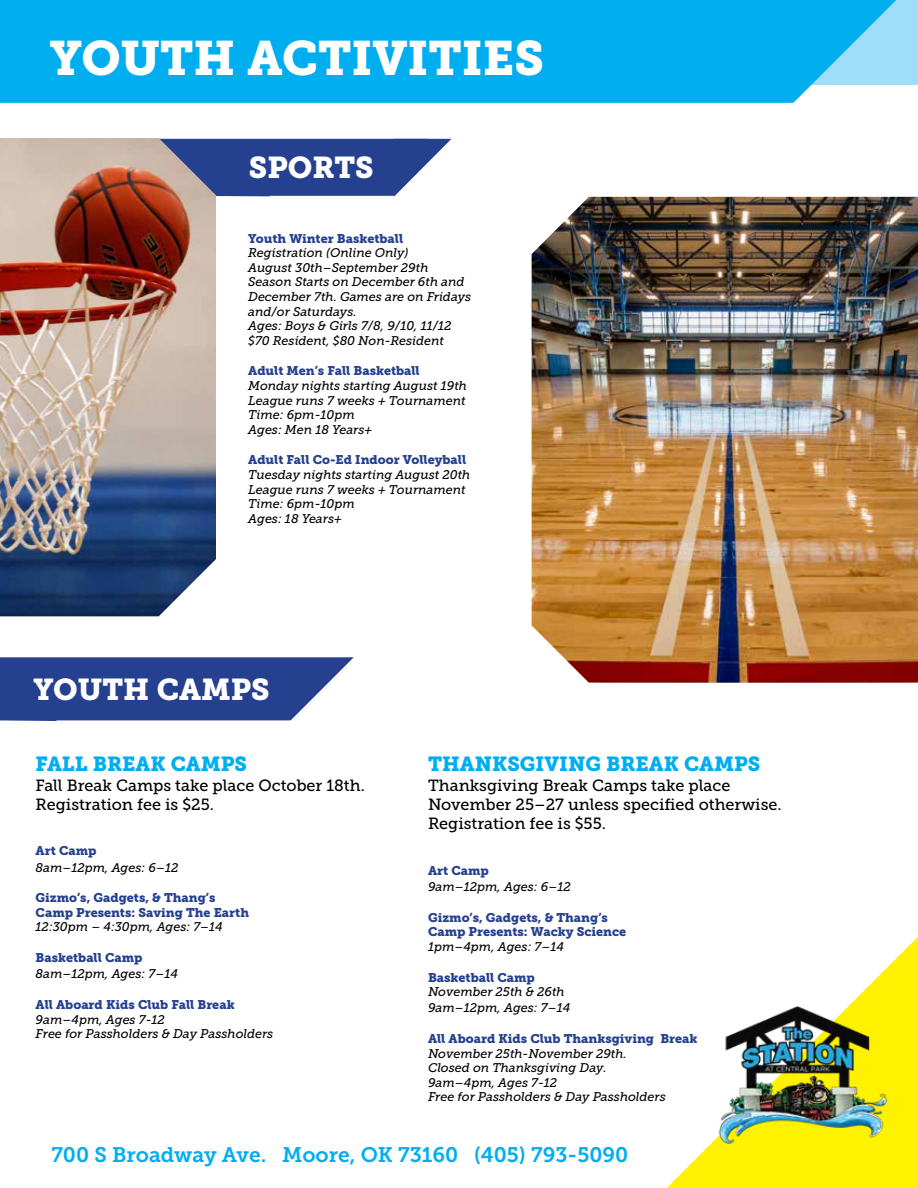
<style>
.page{position:relative;width:918px;height:1188px;background:#fff}
.page>*{position:absolute;margin:0;border:0;box-sizing:border-box;transform-origin:0 0}
.t1{font:48px "Museo Slab 900";color:#fff}
.t2{font:30px "Museo Slab 900";color:#fff}
.t3{font:21px "Museo Slab 700";color:#00aeef}
.t4{font:20.25px "Museo Slab 900";color:#00aeef}
.t5{font:16.2px/19.4px "Museo Slab 500";color:#000}
.t6{font:italic 12.6px/14.5px "Museo Slab 500";color:#000}
.t7{font:12.6px/14.5px "Museo Slab 900";color:#25408f}
</style>
<div class="page">
<div style="left:0;top:0;width:918px;height:85px;background:#9fddf9"></div>
<svg style="left:667px;top:937px;width:251px;height:251px"></svg>
<div style="left:0;top:0;width:896px;height:103px;background:#00aeef"></div>
<img style="left:707px;top:991px;width:187px;height:167px">
<svg style="left:216px;top:139px;width:236px;height:57px;background:#40579c"></svg>
<img style="left:0;top:138px;width:216px;height:478px">
<img style="left:532px;top:197px;width:386px;height:486px">
<svg style="left:0;top:657px;width:354px;height:64px;background:#3b539a"></svg>
<h1 class="t1" style="left:50px;top:30px;width:496px">YOUTH ACTIVITIES</h1>
<h2 class="t2" style="left:249px;top:150px;width:126px">SPORTS</h2>
<p class="t7" style="left:248px;top:231px;width:157px">Youth Winter Basketball</p>
<p class="t6" style="left:248px;top:246px;width:225px">Registration (Online Only)<br>August 30th–September 29th<br>Season Starts on December 6th and<br>December 7th. Games are on Fridays and/or Saturdays.<br>Ages: Boys &amp; Girls 7/8, 9/10, 11/12 $70 Resident, $80 Non-Resident</p>
<p class="t7" style="left:248px;top:364px;width:173px">Adult Men’s Fall Basketball</p>
<p class="t6" style="left:248px;top:379px;width:220px">Monday nights starting August 19th<br>League runs 7 weeks + Tournament<br>Time: 6pm-10pm<br>Ages: Men 18 Years+</p>
<p class="t7" style="left:248px;top:453px;width:219px">Adult Fall Co-Ed Indoor Volleyball</p>
<p class="t6" style="left:248px;top:468px;width:223px">Tuesday nights starting August 20th<br>League runs 7 weeks + Tournament<br>Time: 6pm-10pm<br>Ages: 18 Years+</p>
<h2 class="t2" style="left:33px;top:672px;width:238px">YOUTH CAMPS</h2>
<h3 class="t4" style="left:36px;top:752px;width:213px">FALL BREAK CAMPS</h3>
<p class="t5" style="left:36px;top:775px;width:331px">Fall Break Camps take place October 18th.<br>Registration fee is $25.</p>
<p class="t7" style="left:36px;top:844px;width:62px">Art Camp</p>
<p class="t6" style="left:36px;top:860px;width:144px">8am–12pm, Ages: 6–12</p>
<p class="t7" style="left:36px;top:891px;width:215px">Gizmo’s, Gadgets, &amp; Thang’s<br>Camp Presents: Saving The Earth</p>
<p class="t6" style="left:36px;top:920px;width:189px">12:30pm – 4:30pm, Ages: 7–14</p>
<p class="t7" style="left:36px;top:951px;width:108px">Basketball Camp</p>
<p class="t6" style="left:36px;top:967px;width:144px">8am–12pm, Ages: 7–14</p>
<p class="t7" style="left:36px;top:998px;width:200px">All Aboard Kids Club Fall Break</p>
<p class="t6" style="left:36px;top:1012px;width:239px">9am–4pm, Ages 7-12<br>Free for Passholders &amp; Day Passholders</p>
<h3 class="t4" style="left:428px;top:752px;width:334px">THANKSGIVING BREAK CAMPS</h3>
<p class="t5" style="left:428px;top:775px;width:355px">Thanksgiving Break Camps take place<br>November 25–27 unless specified otherwise.<br>Registration fee is $55.</p>
<p class="t7" style="left:428px;top:863px;width:62px">Art Camp</p>
<p class="t6" style="left:428px;top:879px;width:144px">9am–12pm, Ages: 6–12</p>
<p class="t7" style="left:428px;top:910px;width:200px">Gizmo’s, Gadgets, &amp; Thang’s<br>Camp Presents: Wacky Science</p>
<p class="t6" style="left:428px;top:939px;width:137px">1pm–4pm, Ages: 7–14</p>
<p class="t7" style="left:428px;top:970px;width:108px">Basketball Camp</p>
<p class="t6" style="left:428px;top:984px;width:144px;line-height:16.2px">November 25th &amp; 26th<br>9am–12pm, Ages: 7–14</p>
<p class="t7" style="left:428px;top:1032px;width:271px">All Aboard Kids Club Thanksgiving Break</p>
<p class="t6" style="left:428px;top:1046px;width:239px">November 25th-November 29th.<br>Closed on Thanksgiving Day.<br>9am–4pm, Ages 7-12<br>Free for Passholders &amp; Day Passholders</p>
<h3 class="t3" style="left:51px;top:1143px;width:578px">700 S Broadway Ave. Moore, OK 73160 (405) 793-5090</h3>
</div>
